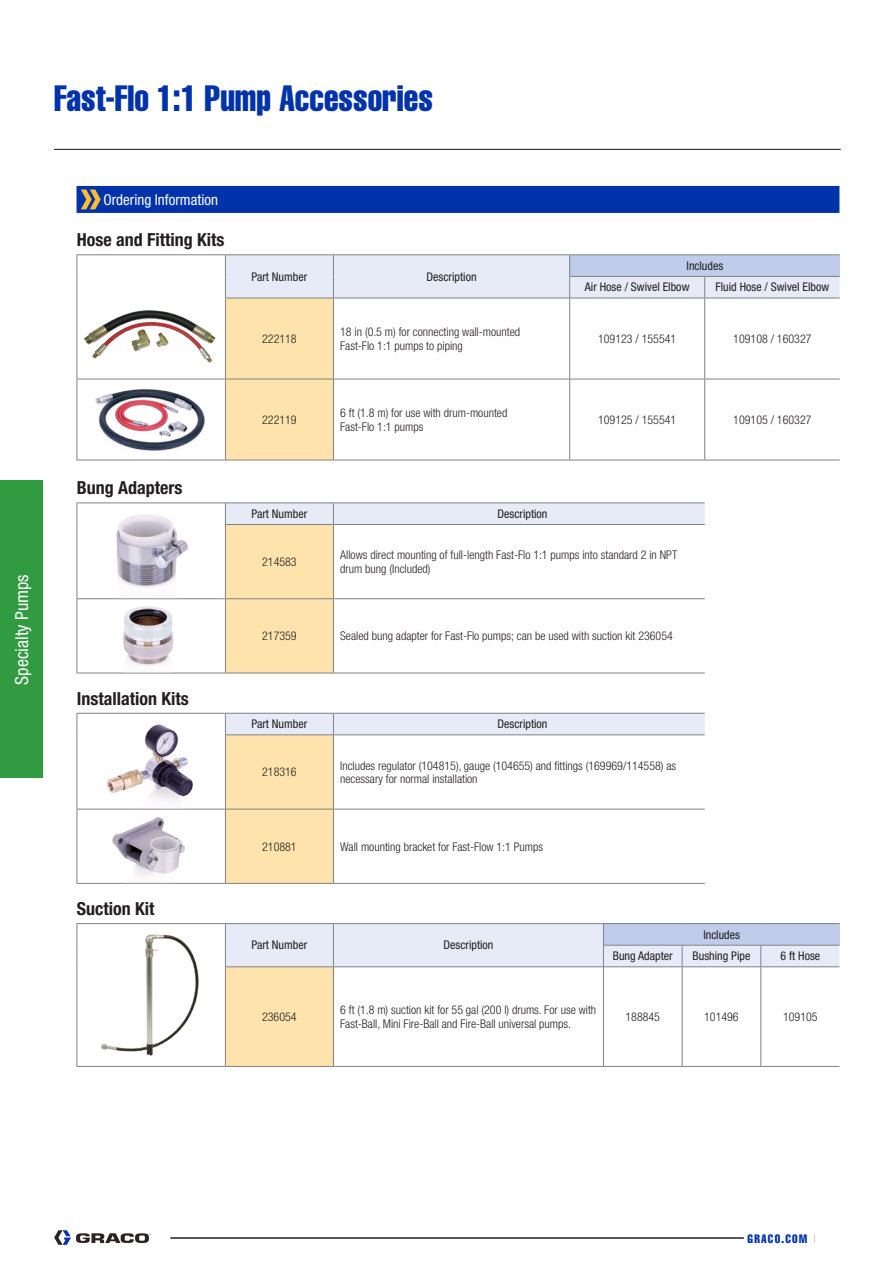
<style>
.page{position:relative;width:893px;height:1263px;background:#fff}
.page>*{position:absolute;margin:0;border:0;box-sizing:border-box;transform-origin:0 0}
.t1{font:36px "Helvetica LT Std Comp";color:#0033ab;scale:.95 1}
.t2{font:700 condensed 18px "Helvetica Neue LT Std";color:#231f20}
.t3{font:condensed 18px "Helvetica Neue LT Std";color:#fff}
.t4{font:condensed 15px "Helvetica Neue LT Std";color:#fff}
.t5{font:300 condensed 12px/13.5px "Helvetica Neue LT Std";color:#231f20}
.t6{font:condensed 12px/21.6px "Helvetica Neue LT Std";color:#231f20}
.t7{font:12px "Helvetica LT Std Comp";letter-spacing:.1em;color:#0033ab}
.s1{font-family:"Helvetica Neue LT Std";font-weight:100;font-stretch:condensed;color:#939598}
</style>
<div class="page">
<svg style="left:54px;top:1230px;width:97px;height:15px"></svg>
<hr style="left:171px;top:1237px;width:572px;height:2px;background:#231f20">
<hr style="left:54px;top:149px;width:787px;height:1px;background:#231f20">
<div style="left:77px;top:186px;width:762px;height:27px;background:#0033ab"></div>
<div style="left:0;top:480px;width:43px;height:298px;background:#319b42"></div>
<div style="left:225px;top:967px;width:108px;height:99px;background:#fee4ac"></div>
<hr style="left:77px;top:923px;width:148px;height:1px;background:#808285">
<svg style="left:77px;top:924px;width:1px;height:43px"></svg>
<hr style="left:77px;top:967px;width:1px;height:99px;background:#808285">
<hr style="left:77px;top:1066px;width:148px;height:1px;background:#808285">
<hr style="left:225px;top:967px;width:1px;height:99px;background:#808285">
<hr style="left:333px;top:967px;width:1px;height:99px;background:#808285">
<hr style="left:225px;top:1066px;width:108px;height:1px;background:#808285">
<hr style="left:333px;top:1066px;width:270px;height:1px;background:#808285">
<hr style="left:603px;top:1066px;width:79px;height:1px;background:#808285">
<hr style="left:682px;top:1066px;width:79px;height:1px;background:#808285">
<hr style="left:761px;top:1066px;width:78px;height:1px;background:#808285">
<hr style="left:682px;top:967px;width:1px;height:99px;background:#808285">
<hr style="left:760px;top:967px;width:1px;height:99px;background:#808285">
<svg style="left:225px;top:923px;width:614px;height:44px;background:#d9dfee"></svg>
<hr style="left:603px;top:967px;width:1px;height:99px;background:#808285">
<img style="left:101px;top:934px;width:98px;height:122px">
<hr style="left:77px;top:502px;width:148px;height:1px;background:#808285">
<svg style="left:77px;top:503px;width:1px;height:21px"></svg>
<hr style="left:77px;top:524px;width:1px;height:74px;background:#808285">
<hr style="left:77px;top:598px;width:148px;height:1px;background:#808285">
<hr style="left:77px;top:599px;width:1px;height:74px;background:#808285">
<hr style="left:77px;top:673px;width:148px;height:1px;background:#808285">
<hr style="left:225px;top:502px;width:108px;height:1px;background:#808285">
<hr style="left:333px;top:502px;width:372px;height:1px;background:#808285">
<svg style="left:225px;top:503px;width:480px;height:170px"></svg>
<hr style="left:225px;top:524px;width:108px;height:1px;background:#808285">
<hr style="left:225px;top:525px;width:1px;height:73px;background:#808285">
<hr style="left:333px;top:524px;width:372px;height:1px;background:#808285">
<hr style="left:333px;top:525px;width:1px;height:73px;background:#808285">
<hr style="left:225px;top:598px;width:108px;height:1px;background:#808285">
<hr style="left:225px;top:599px;width:1px;height:74px;background:#808285">
<hr style="left:333px;top:598px;width:372px;height:1px;background:#808285">
<hr style="left:333px;top:599px;width:1px;height:74px;background:#808285">
<hr style="left:225px;top:673px;width:108px;height:1px;background:#808285">
<hr style="left:333px;top:673px;width:372px;height:1px;background:#808285">
<img style="left:116px;top:514px;width:72px;height:74px">
<img style="left:119px;top:606px;width:58px;height:67px">
<hr style="left:77px;top:713px;width:148px;height:1px;background:#808285">
<svg style="left:77px;top:714px;width:1px;height:21px"></svg>
<hr style="left:77px;top:735px;width:1px;height:74px;background:#808285">
<hr style="left:77px;top:809px;width:148px;height:1px;background:#808285">
<hr style="left:77px;top:809px;width:1px;height:74px;background:#808285">
<hr style="left:77px;top:883px;width:148px;height:1px;background:#808285">
<svg style="left:225px;top:713px;width:480px;height:170px"></svg>
<hr style="left:225px;top:734px;width:108px;height:1px;background:#808285">
<hr style="left:225px;top:735px;width:1px;height:74px;background:#808285">
<hr style="left:333px;top:734px;width:372px;height:1px;background:#808285">
<hr style="left:333px;top:735px;width:1px;height:74px;background:#808285">
<hr style="left:225px;top:809px;width:108px;height:1px;background:#808285">
<hr style="left:225px;top:809px;width:1px;height:74px;background:#808285">
<hr style="left:333px;top:809px;width:372px;height:1px;background:#808285">
<hr style="left:333px;top:809px;width:1px;height:74px;background:#808285">
<hr style="left:225px;top:883px;width:108px;height:1px;background:#808285">
<hr style="left:333px;top:883px;width:372px;height:1px;background:#808285">
<img style="left:100px;top:724px;width:102px;height:85px">
<img style="left:107px;top:817px;width:83px;height:66px">
<hr style="left:77px;top:254px;width:148px;height:1px;background:#808285">
<svg style="left:77px;top:255px;width:1px;height:43px"></svg>
<hr style="left:77px;top:298px;width:1px;height:81px;background:#808285">
<hr style="left:77px;top:379px;width:148px;height:1px;background:#808285">
<hr style="left:77px;top:379px;width:1px;height:81px;background:#808285">
<hr style="left:77px;top:460px;width:148px;height:1px;background:#808285">
<hr style="left:225px;top:254px;width:108px;height:1px;background:#808285">
<hr style="left:333px;top:254px;width:237px;height:1px;background:#808285">
<hr style="left:570px;top:254px;width:135px;height:1px;background:#808285">
<hr style="left:705px;top:254px;width:135px;height:1px;background:#808285">
<hr style="left:225px;top:460px;width:108px;height:1px;background:#808285">
<hr style="left:333px;top:460px;width:237px;height:1px;background:#808285">
<hr style="left:570px;top:460px;width:135px;height:1px;background:#808285">
<hr style="left:705px;top:460px;width:135px;height:1px;background:#808285">
<svg style="left:225px;top:255px;width:615px;height:205px"></svg>
<hr style="left:569px;top:298px;width:1px;height:81px;background:#808285">
<hr style="left:569px;top:379px;width:1px;height:81px;background:#808285">
<img style="left:77px;top:304px;width:139px;height:65px">
<img style="left:95px;top:389px;width:110px;height:62px">
<h1 class="t1" style="left:54px;top:75px;width:400px">Fast-Flo 1:1 Pump Accessories</h1>
<h2 class="t3" style="left:11px;top:684px;width:112px;rotate:-90deg">Specialty Pumps</h2>
<p class="t4" style="left:104px;top:191px;width:116px">Ordering Information</p>
<h2 class="t2" style="left:77px;top:229px;width:149px">Hose and Fitting Kits</h2>
<h2 class="t2" style="left:77px;top:477px;width:107px">Bung Adapters</h2>
<h2 class="t2" style="left:77px;top:687px;width:113px">Installation Kits</h2>
<h2 class="t2" style="left:77px;top:897px;width:79px">Suction Kit</h2>
<p class="t6" style="left:252px;top:266px;width:57px">Part Number</p>
<p class="t6" style="left:427px;top:266px;width:51px">Description</p>
<p class="t6" style="left:585px;top:255px;width:140px;text-indent:102px">Includes<br>Air Hose / Swivel Elbow</p>
<p class="t6" style="left:715px;top:276px;width:115px">Fluid Hose / Swivel Elbow</p>
<p class="t5" style="left:262px;top:332px;width:36px">222118</p>
<p class="t5" style="left:340px;top:325px;width:181px">18 in (0.5 m) for connecting wall-mounted<br>Fast-Flo 1:1 pumps to piping</p>
<p class="t5" style="left:598px;top:332px;width:80px">109123 / 155541</p>
<p class="t5" style="left:733px;top:332px;width:80px">109108 / 160327</p>
<p class="t5" style="left:262px;top:413px;width:36px">222119</p>
<p class="t5" style="left:340px;top:406px;width:169px">6 ft (1.8 m) for use with drum-mounted<br>Fast-Flo 1:1 pumps</p>
<p class="t5" style="left:598px;top:413px;width:80px">109125 / 155541</p>
<p class="t5" style="left:733px;top:413px;width:80px">109105 / 160327</p>
<p class="t6" style="left:252px;top:503px;width:57px">Part Number</p>
<p class="t6" style="left:497px;top:503px;width:51px">Description</p>
<p class="t5" style="left:262px;top:555px;width:36px">214583</p>
<p class="t5" style="left:340px;top:548px;width:339px">Allows direct mounting of full-length Fast-Flo 1:1 pumps into standard 2 in NPT drum bung (Included)</p>
<p class="t5" style="left:262px;top:629px;width:36px">217359</p>
<p class="t5" style="left:340px;top:629px;width:334px">Sealed bung adapter for Fast-Flo pumps; can be used with suction kit 236054</p>
<p class="t6" style="left:252px;top:713px;width:57px">Part Number</p>
<p class="t6" style="left:497px;top:713px;width:51px">Description</p>
<p class="t5" style="left:262px;top:765px;width:36px">218316</p>
<p class="t5" style="left:340px;top:758px;width:338px">Includes regulator (104815), gauge (104655) and fittings (169969/114558) as necessary for normal installation</p>
<p class="t5" style="left:262px;top:839px;width:36px">210881</p>
<p class="t5" style="left:340px;top:839px;width:204px">Wall mounting bracket for Fast-Flow 1:1 Pumps</p>
<p class="t6" style="left:252px;top:934px;width:57px">Part Number</p>
<p class="t6" style="left:443px;top:934px;width:51px">Description</p>
<p class="t6" style="left:703px;top:923px;width:38px">Includes</p>
<p class="t6" style="left:613px;top:945px;width:61px">Bung Adapter</p>
<p class="t6" style="left:693px;top:945px;width:59px">Bushing Pipe</p>
<p class="t6" style="left:780px;top:945px;width:41px">6 ft Hose</p>
<p class="t5" style="left:262px;top:1010px;width:36px">236054</p>
<p class="t5" style="left:340px;top:1003px;width:258px">6 ft (1.8 m) suction kit for 55 gal (200 l) drums. For use with<br>Fast-Ball, Mini Fire-Ball and Fire-Ball universal pumps.</p>
<p class="t5" style="left:625px;top:1010px;width:36px">188845</p>
<p class="t5" style="left:704px;top:1010px;width:36px">101496</p>
<p class="t5" style="left:783px;top:1010px;width:36px">109105</p>
<p class="t7" style="left:748px;top:1231px;width:70px">GRACO.COM <span class="s1">I</span></p>
</div>
